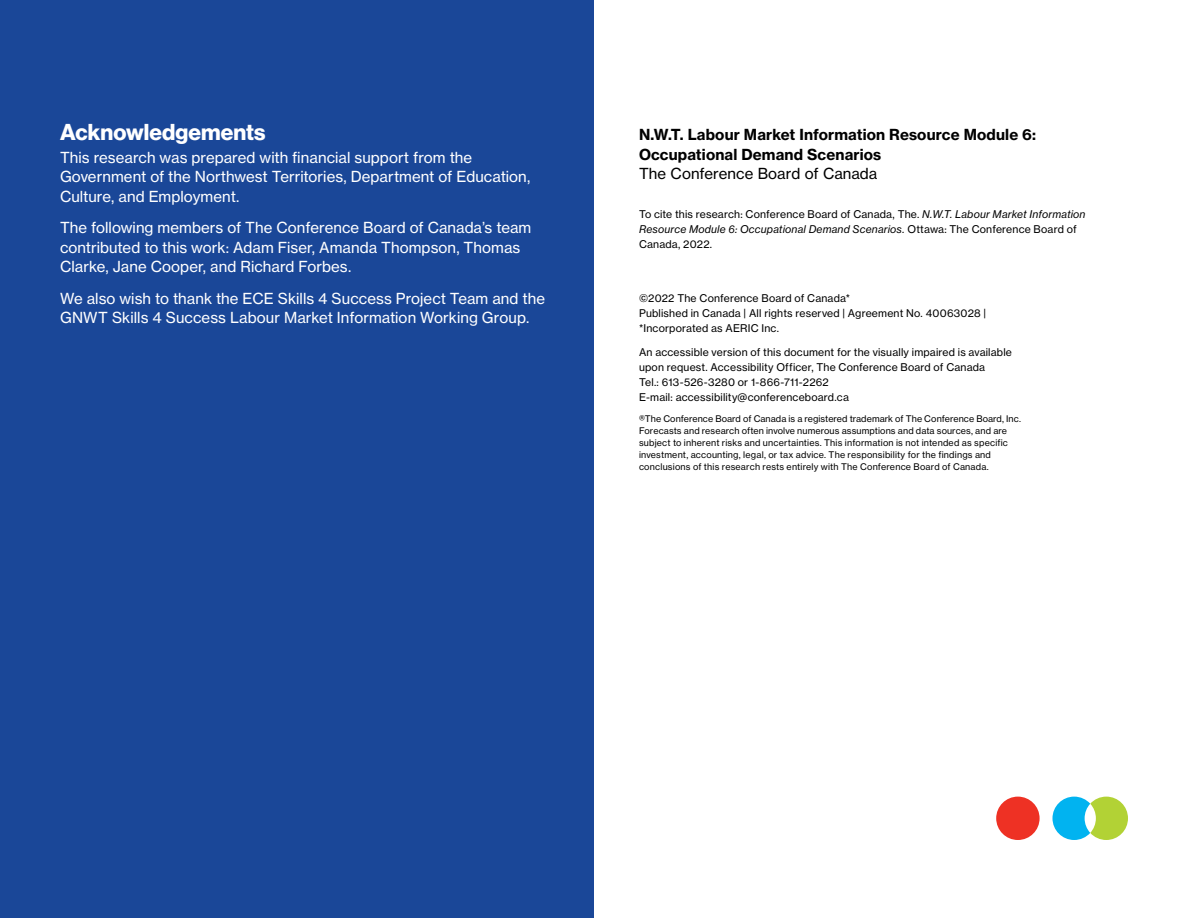
<style>
.page{position:relative;width:1188px;height:918px;background:#fff}
.page>*{position:absolute;margin:0;border:0;box-sizing:border-box;transform-origin:0 0}
.t1{font:22.5px "N Haas Grotesk DS Pro 75 Bd";letter-spacing:.005em;color:#fff}
.t2{font:15px/19.5px "N Haas Grotesk TX Pro 55 Rg";letter-spacing:.005em;color:#fff}
.t3{font:15px/19.5px "N Haas Grotesk TX Pro 75 Bd";letter-spacing:.01em;color:#000}
.t4{font:15px "N Haas Grotesk TX Pro 55 Rg";letter-spacing:.005em;color:#000}
.t5{font:10.5px/15px "N Haas Grotesk TX Pro 55 Rg";letter-spacing:.02em;color:#000}
.t6{font:10.5px "N Haas Grotesk TX Pro 56 It";letter-spacing:.015em;color:#000}
.t7{font:9px/12px "N Haas Grotesk TX Pro 55 Rg";letter-spacing:.015em;color:#000}
.s1{font-family:"N Haas Grotesk TX Pro 56 It"}
.s2{font-family:"N Haas Grotesk TX Pro 55 Rg"}
</style>
<div class="page">
<div style="left:0;top:0;width:594px;height:918px;background:#1a4798"></div>
<div style="left:996px;top:797px;width:44px;height:43px;background:#ee3124;border-radius:50%"></div>
<svg style="left:1052px;top:797px;width:76px;height:43px"></svg>
<h1 class="t1" style="left:60px;top:119px;width:207px">Acknowledgements</h1>
<h2 class="t2" style="left:60px;top:148px;width:472px">This research was prepared with financial support from the<br>Government of the Northwest Territories, Department of Education,<br>Culture, and Employment.</h2>
<h2 class="t2" style="left:60px;top:218px;width:473px">The following members of The Conference Board of Canada’s team contributed to this work: Adam Fiser, Amanda Thompson, Thomas<br>Clarke, Jane Cooper, and Richard Forbes.</h2>
<h2 class="t2" style="left:60px;top:289px;width:487px">We also wish to thank the ECE Skills 4 Success Project Team and the<br>GNWT Skills 4 Success Labour Market Information Working Group.</h2>
<h2 class="t3" style="left:639px;top:125px;width:399px">N.W.T. Labour Market Information Resource Module 6:<br>Occupational Demand Scenarios</h2>
<h2 class="t4" style="left:639px;top:165px;width:240px">The Conference Board of Canada</h2>
<p class="t5" style="left:639px;top:207px;width:448px">To cite this research: Conference Board of Canada, The. <span class="s1">N.W.T. Labour Market Information</span></p>
<p class="t6" style="left:639px;top:223px;width:439px">Resource Module 6: Occupational Demand Scenarios. <span class="s2">Ottawa: The Conference Board of</span></p>
<p class="t5" style="left:639px;top:237px;width:75px">Canada, 2022.</p>
<p class="t5" style="left:639px;top:291px;width:349px">©2022 The Conference Board of Canada*<br>Published in Canada | All rights reserved | Agreement No. 40063028 | *Incorporated as AERIC Inc.</p>
<p class="t5" style="left:639px;top:345px;width:375px">An accessible version of this document for the visually impaired is available upon request. Accessibility Officer, The Conference Board of Canada<br>Tel.: 613-526-3280 or 1-866-711-2262<br>E-mail: accessibility@conferenceboard.ca</p>
<p class="t7" style="left:639px;top:413px;width:383px">®The Conference Board of Canada is a registered trademark of The Conference Board, Inc.<br>Forecasts and research often involve numerous assumptions and data sources, and are subject to inherent risks and uncertainties. This information is not intended as specific investment, accounting, legal, or tax advice. The responsibility for the findings and conclusions of this research rests entirely with The Conference Board of Canada.</p>
</div>
